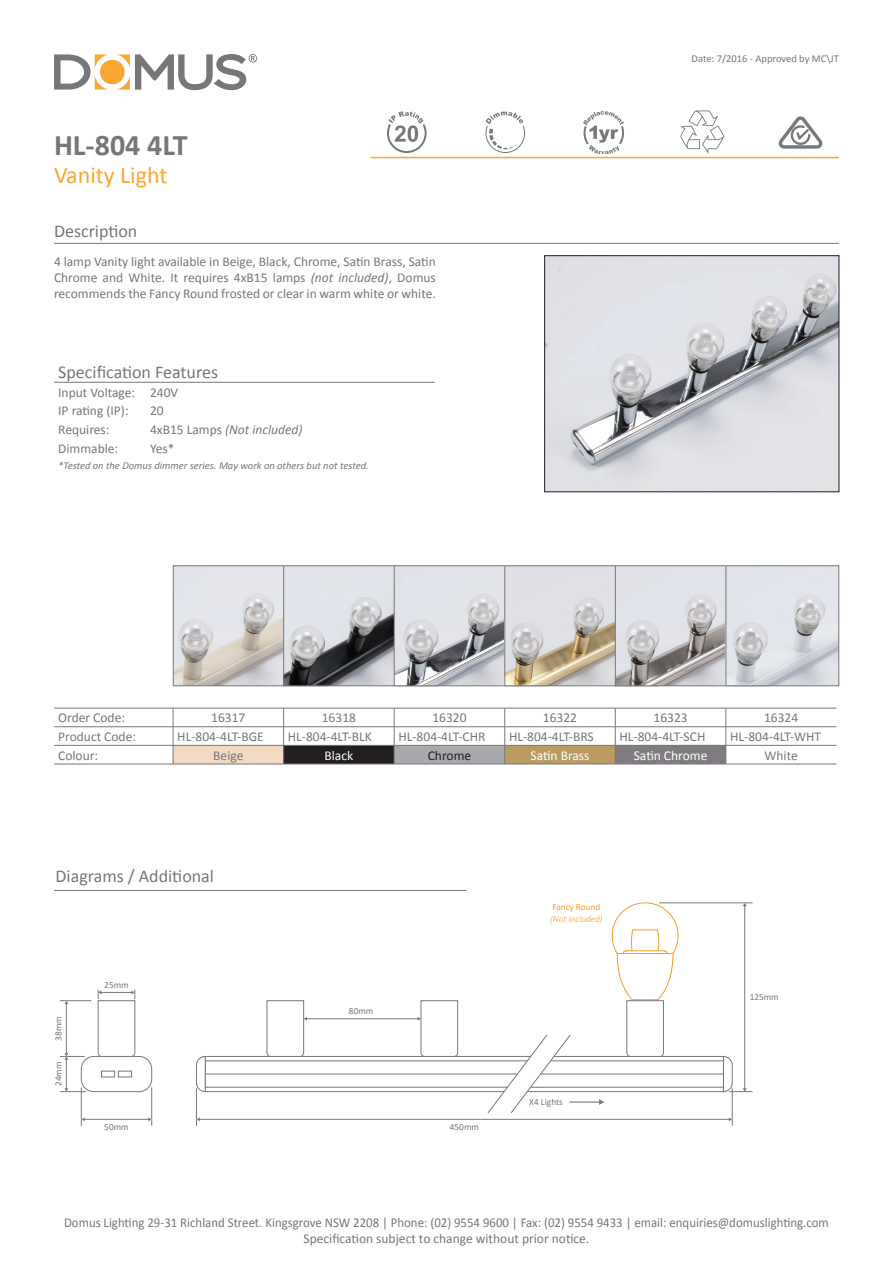
<style>
.page{position:relative;width:893px;height:1263px;background:#fff}
.page>*{position:absolute;margin:0;border:0;box-sizing:border-box;transform-origin:0 0}
.t1{font:700 30px "Calibri";color:#767779}
.t2{font:24px "Calibri";color:#faa633}
.t3{font:18px "Calibri";color:#767779}
.t4{font:13.5px/16.2px "Calibri";color:#767779;text-align:justify}
.t5{font:13.5px/16.2px "Calibri";color:#767779;text-align:center;scale:.95 1}
.t6{font:13.5px "Calibri";color:#fff}
.t7{font:italic 13.5px "Calibri";color:#767779}
.t8{font:13.5px "Calibri";color:#231f20}
.t9{font:italic 10.5px "Calibri";color:#767779}
.t10{font:10.5px "Calibri";color:#767779}
.t11{font:9.3px "Calibri";color:#787779}
.t12{font:italic 300 9.3px "Calibri";color:#f89b24}
.t13{font:9.3px "Calibri";color:#f89b24}
.s1{font-style:italic}
.s2{font-style:normal}
</style>
<div class="page">
<svg style="left:54px;top:54px;width:55px;height:36px"></svg>
<svg style="left:116px;top:54px;width:141px;height:36px"></svg>
<div style="left:100px;top:60px;width:25px;height:24px;background:#faa633;border-radius:50%"></div>
<hr style="left:370px;top:157px;width:469px;height:1px;background:#faa633">
<svg style="left:680px;top:111px;width:44px;height:43px"></svg>
<svg style="left:583px;top:111px;width:41px;height:42px"></svg>
<svg style="left:485px;top:111px;width:40px;height:42px"></svg>
<svg style="left:387px;top:111px;width:40px;height:42px"></svg>
<svg style="left:778px;top:116px;width:45px;height:33px"></svg>
<img style="left:175px;top:568px;width:108px;height:116px">
<div style="left:173px;top:566px;width:154px;height:120px;border:1px solid #787779"></div>
<img style="left:285px;top:568px;width:109px;height:116px">
<div style="left:283px;top:566px;width:154px;height:120px;border:1px solid #787779"></div>
<img style="left:396px;top:568px;width:109px;height:116px">
<div style="left:394px;top:566px;width:154px;height:120px;border:1px solid #787779"></div>
<div style="left:81px;top:1056px;width:71px;height:36px;border:1px solid #787779;border-radius:13px"></div>
<hr style="left:60px;top:1000px;width:31px;height:1px;background:#787779">
<div style="left:101px;top:1071px;width:14px;height:6px;border:1px solid #787779"></div>
<div style="left:118px;top:1071px;width:14px;height:6px;border:1px solid #787779"></div>
<hr style="left:81px;top:1087px;width:1px;height:39px;background:#787779">
<hr style="left:151px;top:1087px;width:1px;height:39px;background:#787779">
<hr style="left:84px;top:1119px;width:65px;height:1px;background:#787779">
<svg style="left:81px;top:1117px;width:4px;height:4px"></svg>
<svg style="left:148px;top:1117px;width:4px;height:4px"></svg>
<svg style="left:98px;top:990px;width:38px;height:67px"></svg>
<hr style="left:66px;top:1003px;width:1px;height:51px;background:#787779">
<hr style="left:66px;top:1059px;width:1px;height:30px;background:#787779">
<svg style="left:60px;top:1088px;width:26px;height:4px"></svg>
<svg style="left:60px;top:1053px;width:25px;height:7px"></svg>
<div style="left:205px;top:1056px;width:519px;height:36px;border:1px solid #787779"></div>
<hr style="left:205px;top:1074px;width:518px;height:1px;background:#787779">
<hr style="left:205px;top:1060px;width:518px;height:1px;background:#787779">
<svg style="left:196px;top:1056px;width:10px;height:36px"></svg>
<hr style="left:205px;top:1087px;width:518px;height:1px;background:#787779">
<svg style="left:487px;top:1034px;width:84px;height:79px"></svg>
<hr style="left:732px;top:1088px;width:1px;height:38px;background:#787779">
<hr style="left:196px;top:1088px;width:1px;height:38px;background:#787779">
<hr style="left:199px;top:1119px;width:530px;height:1px;background:#787779">
<hr style="left:659px;top:903px;width:94px;height:1px;background:#787779">
<hr style="left:744px;top:906px;width:1px;height:183px;background:#787779">
<svg style="left:723px;top:1056px;width:30px;height:36px"></svg>
<hr style="left:306px;top:1018px;width:112px;height:1px;background:#787779">
<svg style="left:267px;top:1000px;width:40px;height:57px"></svg>
<svg style="left:418px;top:1000px;width:40px;height:57px"></svg>
<hr style="left:569px;top:1102px;width:31px;height:1px;background:#787779">
<svg style="left:599px;top:1099px;width:5px;height:6px"></svg>
<svg style="left:606px;top:903px;width:78px;height:154px"></svg>
<div style="left:173px;top:745px;width:111px;height:19px;background:#f2dbc2"></div>
<div style="left:284px;top:745px;width:110px;height:19px;background:#231f20"></div>
<div style="left:394px;top:745px;width:111px;height:19px;background:#a8a9ad"></div>
<div style="left:505px;top:745px;width:110px;height:19px;background:#ba9b62"></div>
<div style="left:615px;top:745px;width:111px;height:19px;background:#807c81"></div>
<hr style="left:54px;top:726px;width:119px;height:1px;background:#787779">
<hr style="left:173px;top:726px;width:111px;height:1px;background:#787779">
<hr style="left:284px;top:726px;width:110px;height:1px;background:#787779">
<hr style="left:394px;top:726px;width:111px;height:1px;background:#787779">
<hr style="left:505px;top:726px;width:110px;height:1px;background:#787779">
<hr style="left:615px;top:726px;width:111px;height:1px;background:#787779">
<hr style="left:726px;top:726px;width:110px;height:1px;background:#787779">
<svg style="left:173px;top:709px;width:1px;height:55px"></svg>
<svg style="left:283px;top:709px;width:1px;height:55px"></svg>
<svg style="left:394px;top:709px;width:1px;height:55px"></svg>
<svg style="left:504px;top:709px;width:1px;height:55px"></svg>
<svg style="left:615px;top:709px;width:1px;height:36px"></svg>
<svg style="left:726px;top:709px;width:1px;height:55px"></svg>
<hr style="left:54px;top:745px;width:119px;height:1px;background:#787779">
<hr style="left:173px;top:745px;width:111px;height:1px;background:#787779">
<hr style="left:284px;top:745px;width:110px;height:1px;background:#787779">
<hr style="left:394px;top:745px;width:111px;height:1px;background:#787779">
<hr style="left:505px;top:745px;width:110px;height:1px;background:#787779">
<hr style="left:615px;top:745px;width:111px;height:1px;background:#787779">
<hr style="left:726px;top:745px;width:110px;height:1px;background:#787779">
<hr style="left:54px;top:708px;width:119px;height:1px;background:#787779">
<hr style="left:173px;top:708px;width:111px;height:1px;background:#787779">
<hr style="left:284px;top:708px;width:110px;height:1px;background:#787779">
<hr style="left:394px;top:708px;width:111px;height:1px;background:#787779">
<hr style="left:505px;top:708px;width:110px;height:1px;background:#787779">
<hr style="left:615px;top:708px;width:111px;height:1px;background:#787779">
<hr style="left:726px;top:708px;width:110px;height:1px;background:#787779">
<hr style="left:54px;top:764px;width:119px;height:1px;background:#787779">
<hr style="left:173px;top:764px;width:111px;height:1px;background:#787779">
<hr style="left:284px;top:764px;width:110px;height:1px;background:#787779">
<hr style="left:394px;top:764px;width:111px;height:1px;background:#787779">
<hr style="left:505px;top:764px;width:110px;height:1px;background:#787779">
<hr style="left:615px;top:764px;width:111px;height:1px;background:#787779">
<hr style="left:726px;top:764px;width:110px;height:1px;background:#787779">
<hr style="left:54px;top:243px;width:785px;height:1px;background:#767779">
<hr style="left:54px;top:890px;width:412px;height:1px;background:#767779">
<hr style="left:54px;top:382px;width:92px;height:1px;background:#767779">
<hr style="left:146px;top:382px;width:289px;height:1px;background:#767779">
<img style="left:546px;top:257px;width:291px;height:233px">
<div style="left:544px;top:255px;width:295px;height:237px;border:1px solid #231f20"></div>
<img style="left:507px;top:568px;width:108px;height:116px">
<div style="left:505px;top:566px;width:153px;height:120px;border:1px solid #787779"></div>
<img style="left:617px;top:568px;width:109px;height:116px">
<div style="left:615px;top:566px;width:154px;height:120px;border:1px solid #787779"></div>
<img style="left:728px;top:568px;width:109px;height:116px">
<div style="left:726px;top:566px;width:113px;height:120px;border:1px solid #787779"></div>
<h1 class="t1" style="left:54px;top:123px;width:135px">HL-804 4LT</h1>
<h2 class="t2" style="left:54px;top:160px;width:115px">Vanity Light</h2>
<h3 class="t3" style="left:54px;top:220px;width:85px">Description</h3>
<p class="t4" style="left:54px;top:253px;width:383px">4 lamp Vanity light available in Beige, Black, Chrome, Satin Brass, Satin Chrome and White. It requires 4xB15 lamps <span class="s1">(not included)</span>, Domus recommends the Fancy Round frosted or clear in warm white or white.</p>
<h3 class="t3" style="left:58px;top:361px;width:161px">Specification Features</h3>
<p class="t4" style="left:58px;top:382px;width:121px;line-height:18.6px">Input Voltage: 240V<br>IP rating (IP):</p>
<p class="t4" style="left:150px;top:402px;width:15px">20</p>
<p class="t4" style="left:58px;top:421px;width:53px">Requires:</p>
<p class="t7" style="left:150px;top:420px;width:154px"><span class="s2">4xB15 Lamps</span> (Not included)</p>
<p class="t4" style="left:58px;top:439px;width:61px">Dimmable:</p>
<p class="t4" style="left:150px;top:439px;width:26px">Yes*</p>
<p class="t9" style="left:58px;top:458px;width:312px">*Tested on the Domus dimmer series. May work on others but not tested.</p>
<p class="t10" style="left:692px;top:52px;width:149px">Date: 7/2016 - Approved by MC\JT</p>
<p class="t4" style="left:58px;top:709px;width:68px">Order Code:</p>
<p class="t4" style="left:211px;top:709px;width:36px">16317</p>
<p class="t4" style="left:322px;top:709px;width:36px">16318</p>
<p class="t4" style="left:432px;top:709px;width:36px">16320</p>
<p class="t4" style="left:543px;top:709px;width:36px">16322</p>
<p class="t4" style="left:653px;top:709px;width:36px">16323</p>
<p class="t4" style="left:764px;top:709px;width:36px">16324</p>
<p class="t4" style="left:58px;top:728px;width:79px">Product Code:</p>
<p class="t4" style="left:177px;top:728px;width:88px">HL-804-4LT-BGE</p>
<p class="t4" style="left:288px;top:728px;width:86px">HL-804-4LT-BLK</p>
<p class="t4" style="left:398px;top:728px;width:89px">HL-804-4LT-CHR</p>
<p class="t4" style="left:509px;top:728px;width:86px">HL-804-4LT-BRS</p>
<p class="t4" style="left:620px;top:728px;width:87px">HL-804-4LT-SCH</p>
<p class="t4" style="left:730px;top:728px;width:93px">HL-804-4LT-WHT</p>
<p class="t4" style="left:58px;top:746px;width:41px">Colour:</p>
<p class="t4" style="left:213px;top:746px;width:32px">Beige</p>
<p class="t6" style="left:325px;top:747px;width:30px">Black</p>
<p class="t8" style="left:428px;top:747px;width:45px">Chrome</p>
<p class="t6" style="left:530px;top:747px;width:61px">Satin Brass</p>
<p class="t6" style="left:634px;top:747px;width:75px">Satin Chrome</p>
<p class="t4" style="left:764px;top:746px;width:35px">White</p>
<h3 class="t3" style="left:56px;top:865px;width:160px">Diagrams / Additional</h3>
<p class="t11" style="left:52px;top:1041px;width:26px;rotate:-90deg">38mm</p>
<p class="t11" style="left:52px;top:1086px;width:26px;rotate:-90deg">24mm</p>
<p class="t11" style="left:104px;top:978px;width:26px">25mm</p>
<p class="t11" style="left:104px;top:1121px;width:26px">50mm</p>
<p class="t11" style="left:349px;top:1004px;width:26px">80mm</p>
<p class="t13" style="left:552px;top:901px;width:50px">Fancy Round</p>
<p class="t12" style="left:550px;top:913px;width:54px">(Not included)</p>
<p class="t11" style="left:450px;top:1121px;width:31px">450mm</p>
<p class="t11" style="left:529px;top:1095px;width:35px">X4 Lights</p>
<p class="t11" style="left:750px;top:990px;width:31px">125mm</p>
<p class="t5" style="left:64px;top:1213px;width:806px">Domus Lighting 29-31 Richland Street. Kingsgrove NSW 2208 | Phone: (02) 9554 9600 | Fax: (02) 9554 9433 | email: enquiries@domuslighting.com<br>Specification subject to change without prior notice.</p>
</div>
